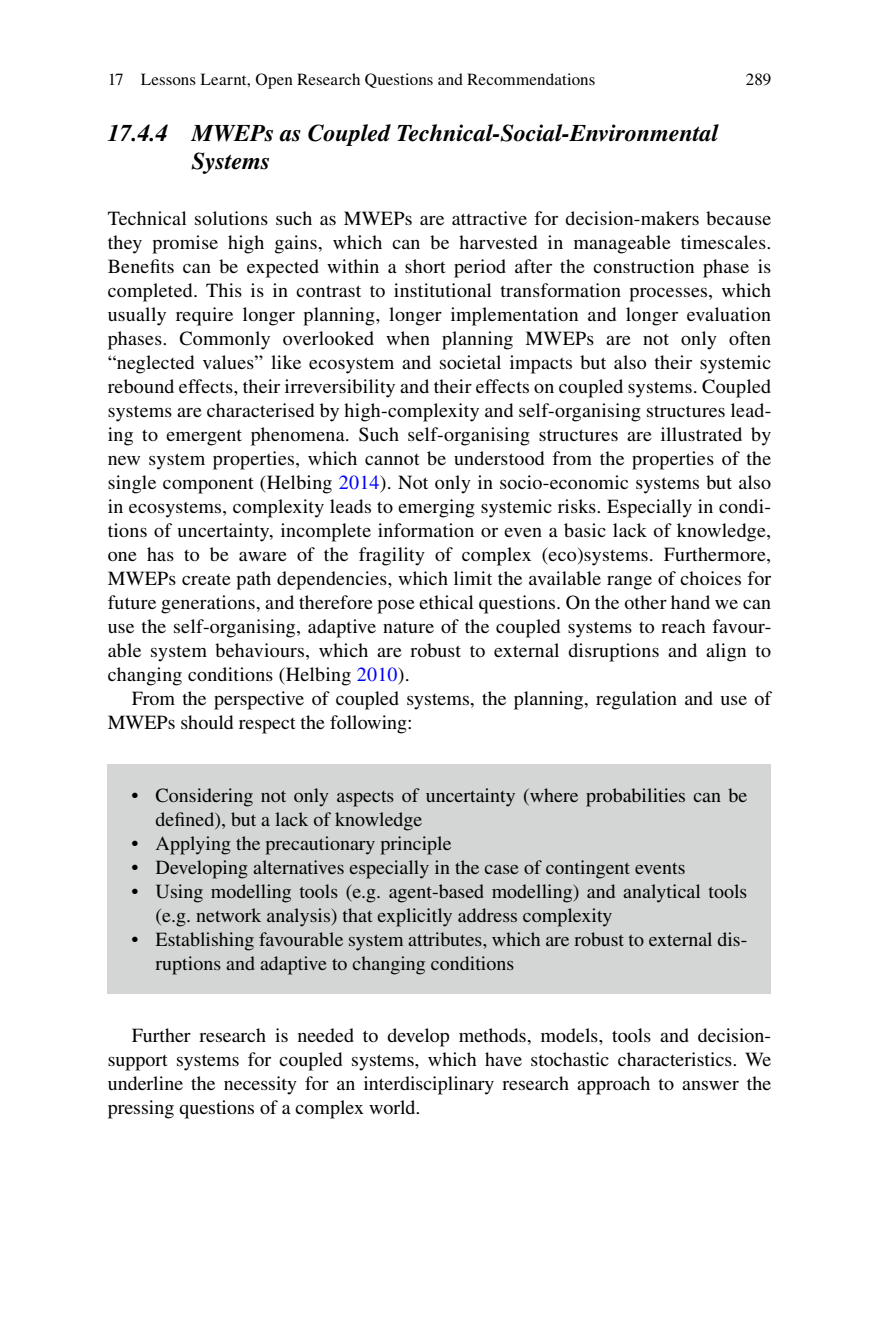
<style>
.page{position:relative;width:879px;height:1333px;background:#fff}
.page>*{position:absolute;margin:0;border:0;box-sizing:border-box;transform-origin:0 0}
.t1{font:italic 700 24px/28px "Cxvdnn Times";color:#000}
.t2{font:20px/24px "Ymqbtr Times";color:#000}
.t3{font:17px "Ymqbtr Times";letter-spacing:.005em;color:#000}
.s1{color:#0000fa}
</style>
<div class="page">
<div style="left:108px;top:764px;width:663px;height:229px;background:#d4d5d5"></div>
<p class="t3" style="left:108px;top:73px;width:489px">17 Lessons Learnt, Open Research Questions and Recommendations</p>
<p class="t3" style="left:746px;top:73px;width:27px">289</p>
<p class="t1" style="left:192px;top:121px;width:528px;text-indent:-84px">17.4.4 MWEPs as Coupled Technical-Social-Environmental<br>Systems</p>
<p class="t2" style="left:108px;top:208px;width:665px;text-align:justify">Technical solutions such as MWEPs are attractive for decision-makers because they promise high gains, which can be harvested in manageable timescales.<br>Benefits can be expected within a short period after the construction phase is completed. This is in contrast to institutional transformation processes, which usually require longer planning, longer implementation and longer evaluation phases. Commonly overlooked when planning MWEPs are not only often “neglected values” like ecosystem and societal impacts but also their systemic rebound effects, their irreversibility and their effects on coupled systems. Coupled systems are characterised by high- complexity and self-organising structures lead&shy;ing to emergent phenomena. Such self-organising structures are illustrated by new system properties, which cannot be understood from the properties of the single component (Helbing <span class="s1">2014</span> ). Not only in socio-economic systems but also in ecosystems, complexity leads to emerging systemic risks. Especially in condi&shy;tions of uncertainty, incomplete information or even a basic lack of knowledge, one has to be aware of the fragility of complex (eco)systems. Furthermore, MWEPs create path dependencies, which limit the available range of choices for future generations, and therefore pose ethical questions. On the other hand we can use the self-organising, adaptive nature of the coupled systems to reach favour&shy;able system behaviours, which are robust to external disruptions and align to changing conditions (Helbing <span class="s1">2010</span> ).</p>
<p class="t2" style="left:108px;top:688px;width:665px;text-indent:24px">From the perspective of coupled systems, the planning, regulation and use of<br>MWEPs should respect the following:</p>
<p class="t2" style="left:156px;top:785px;width:593px;text-indent:-24px">• Considering not only aspects of uncertainty (where probabilities can be defined), but a lack of knowledge</p>
<p class="t2" style="left:132px;top:833px;width:322px">• Applying the precautionary principle</p>
<p class="t2" style="left:132px;top:857px;width:555px">• Developing alternatives especially in the case of contingent events</p>
<p class="t2" style="left:156px;top:881px;width:593px;text-indent:-24px">• Using modelling tools (e.g. agent-based modelling) and analytical tools (e.g. network analysis) that explicitly address complexity</p>
<p class="t2" style="left:156px;top:929px;width:593px;text-indent:-24px">• Establishing favourable system attributes, which are robust to external dis&shy;ruptions and adaptive to changing conditions</p>
<p class="t2" style="left:108px;top:1024px;width:665px;text-align:justify;text-indent:24px">Further research is needed to develop methods, models, tools and decision&shy;support systems for coupled systems, which have stochastic characteristics. We underline the necessity for an interdisciplinary research approach to answer the pressing questions of a complex world.</p>
</div>
